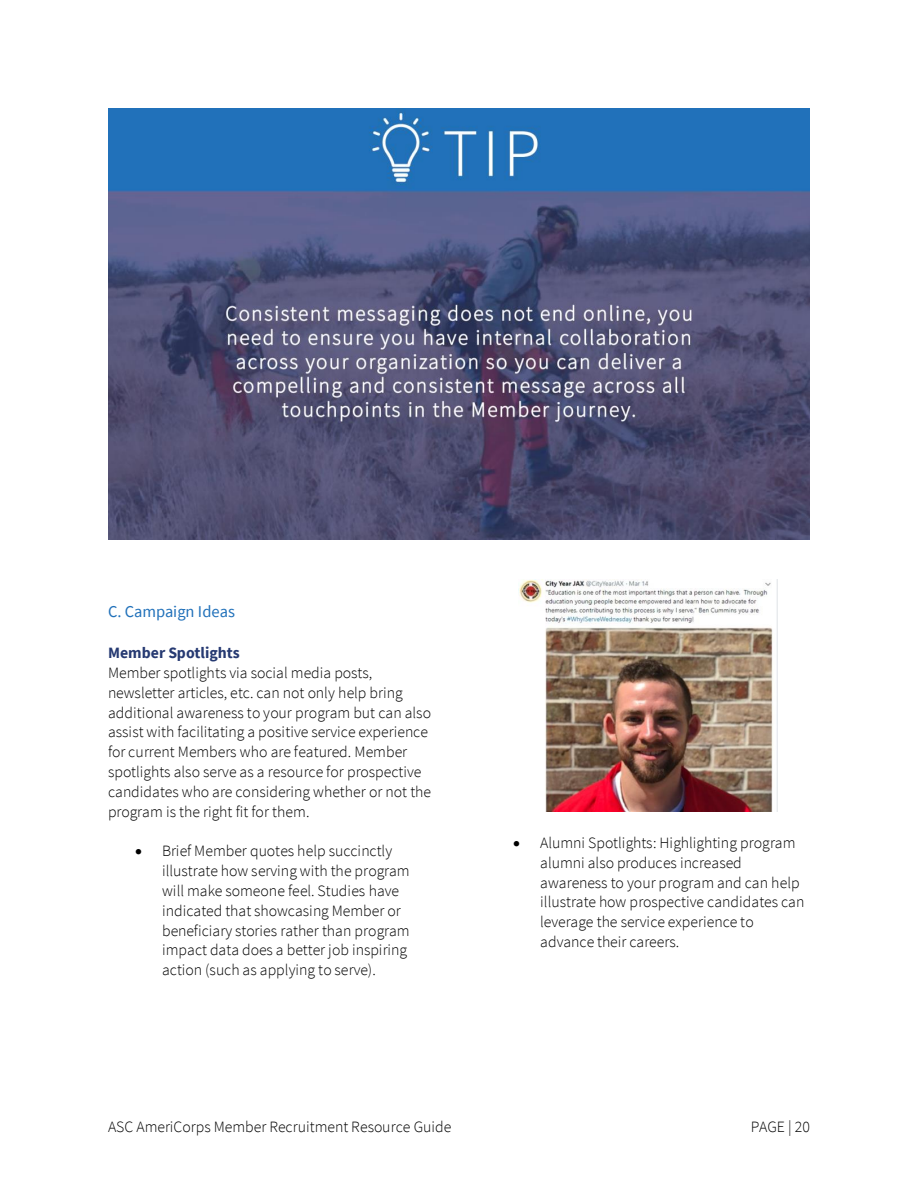
<style>
.page{position:relative;width:918px;height:1188px;background:#fff}
.page>*{position:absolute;margin:0;border:0;box-sizing:border-box;transform-origin:0 0}
.t1{font:16.5px "Source Sans Pro";letter-spacing:-.005em;color:#2171ba}
.t2{font:300 15.75px/19.8px "Source Sans Pro";color:#000}
.t3{font:700 15.75px "Source Sans Pro";color:#263a72}
</style>
<div class="page">
<img style="left:108px;top:108px;width:702px;height:432px">
<img style="left:519px;top:580px;width:258px;height:232px">
<h2 class="t1" style="left:108px;top:601px;width:129px">C. Campaign Ideas</h2>
<h3 class="t3" style="left:108px;top:643px;width:133px">Member Spotlights</h3>
<p class="t2" style="left:108px;top:662px;width:325px">Member spotlights via social media posts, newsletter articles, etc. can not only help bring additional awareness to your program but can also assist with facilitating a positive service experience for current Members who are featured. Member spotlights also serve as a resource for prospective candidates who are considering whether or not the program is the right fit for them.</p>
<p class="t2" style="left:162px;top:841px;width:249px;text-indent:-27px">• Brief Member quotes help succinctly illustrate how serving with the program will make someone feel. Studies have indicated that showcasing Member or beneficiary stories rather than program impact data does a better job inspiring action (such as applying to serve).</p>
<p class="t2" style="left:540px;top:832px;width:266px;text-indent:-27px">• Alumni Spotlights: Highlighting program alumni also produces increased awareness to your program and can help illustrate how prospective candidates can leverage the service experience to advance their careers.</p>
<p class="t2" style="left:108px;top:1116px;width:345px">ASC AmeriCorps Member Recruitment Resource Guide</p>
<p class="t2" style="left:751px;top:1116px;width:61px">PAGE | 20</p>
</div>
